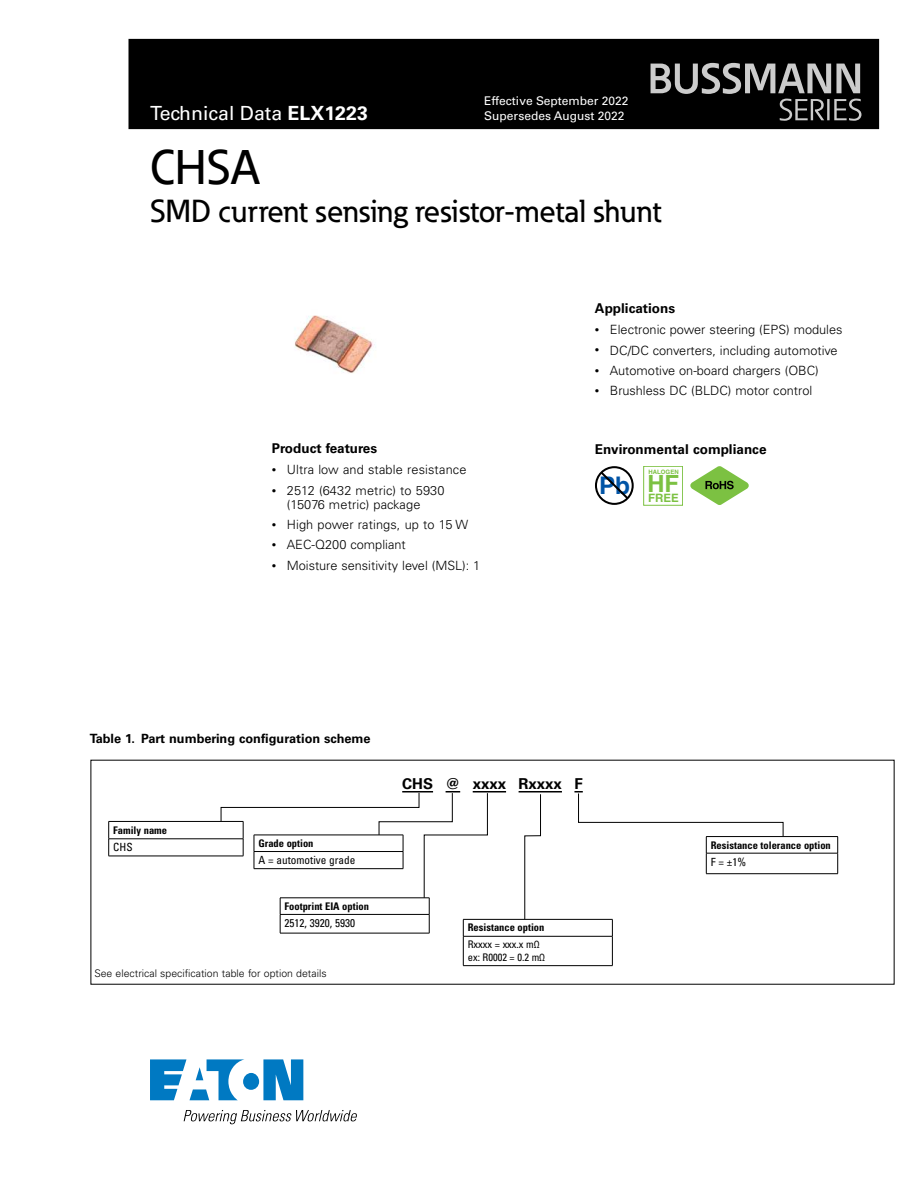
<style>
.page{position:relative;width:918px;height:1188px;background:#fff}
.page>*{position:absolute;margin:0;border:0;box-sizing:border-box;transform-origin:0 0}
.t1{font:500 48px "Eaton";color:#000}
.t2{font:500 31.5px "Eaton";color:#000}
.t3{font:700 24.3px "Helvetica";color:#0054a6}
.t4{font:700 23.7px "Helvetica";color:#7cc142}
.t5{font:19.5px "Univers LT Std";color:#fff}
.t6{font:700 15px "Univers LT Std";color:#000}
.t7{font:700 13.5px "Univers LT Std";color:#000}
.t8{font:300 12.75px "Univers";color:#000}
.t9{font:300 12.75px/14.2px "Univers LT Std";letter-spacing:.01em;color:#000}
.t10{font:700 12.75px "Univers LT Std";color:#000}
.t11{font:12px/15px "Univers LT Std";color:#fff}
.t12{font:700 11.55px "Helvetica";color:#7cc142}
.t13{font:condensed 11.25px "Univers LT Std";color:#000}
.t14{font:700 condensed 10.5px "Univers LT Std";color:#000}
.t15{font:300 10.5px "Univers LT Std";color:#000}
.t16{font:condensed 10.5px/12.8px "Univers LT Std";color:#000}
.t17{font:700 6px "Helvetica";color:#7cc142}
.s1{font-weight:700}
.s2{font-family:"Univers";font-size:9px}
.s3{font-size:9px}
</style>
<div class="page">
<div style="left:129px;top:39px;width:750px;height:90px;background:#000"></div>
<svg style="left:651px;top:63px;width:210px;height:58px"></svg>
<svg style="left:150px;top:1059px;width:153px;height:41px"></svg>
<svg style="left:184px;top:1110px;width:173px;height:14px"></svg>
<svg style="left:595px;top:466px;width:39px;height:39px"></svg>
<div style="left:644px;top:466px;width:39px;height:39px;border:1px solid #7cc142"></div>
<svg style="left:690px;top:466px;width:59px;height:39px"></svg>
<hr style="left:473px;top:791px;width:33px;height:2px;background:#000">
<hr style="left:519px;top:791px;width:43px;height:2px;background:#000">
<hr style="left:109px;top:821px;width:134px;height:1px;background:#000">
<svg style="left:108px;top:822px;width:1px;height:34px"></svg>
<hr style="left:109px;top:856px;width:134px;height:1px;background:#000">
<hr style="left:109px;top:839px;width:134px;height:1px;background:#000">
<hr style="left:706px;top:836px;width:132px;height:1px;background:#000">
<hr style="left:706px;top:853px;width:132px;height:1px;background:#000">
<svg style="left:837px;top:837px;width:1px;height:36px"></svg>
<hr style="left:706px;top:873px;width:132px;height:1px;background:#000">
<hr style="left:463px;top:919px;width:150px;height:1px;background:#000">
<hr style="left:463px;top:936px;width:150px;height:1px;background:#000">
<svg style="left:612px;top:920px;width:1px;height:45px"></svg>
<hr style="left:463px;top:965px;width:150px;height:1px;background:#000">
<svg style="left:220px;top:791px;width:268px;height:174px"></svg>
<svg style="left:574px;top:791px;width:210px;height:83px"></svg>
<svg style="left:524px;top:794px;width:17px;height:126px"></svg>
<img style="left:294px;top:315px;width:81px;height:58px">
<h3 class="t5" style="left:150px;top:106px;width:219px">Technical Data <span class="s1">ELX1223</span></h3>
<p class="t11" style="left:484px;top:94px;width:146px">Effective September 2022<br>Supersedes August 2022</p>
<h1 class="t1" style="left:150px;top:149px;width:111px">CHSA</h1>
<h2 class="t2" style="left:150px;top:199px;width:513px">SMD current sensing resistor-metal shunt</h2>
<p class="t7" style="left:272px;top:442px;width:107px">Product features</p>
<p class="t9" style="left:272px;top:464px;width:196px"><span class="s2">•</span> Ultra low and stable resistance</p>
<p class="t9" style="left:287px;top:484px;width:159px;text-indent:-15px"><span class="s2">•</span> 2512 (6432 metric) to 5930 (15076 metric) package</p>
<p class="t9" style="left:272px;top:519px;width:198px"><span class="s2">•</span> High power ratings, up to 15 W</p>
<p class="t8" style="left:272px;top:540px;width:135px"><span class="s3">•</span> AEC-Q200 compliant</p>
<p class="t8" style="left:272px;top:560px;width:210px"><span class="s3">•</span> Moisture sensitivity level (MSL): 1</p>
<p class="t7" style="left:595px;top:302px;width:82px">Applications</p>
<p class="t8" style="left:595px;top:325px;width:249px"><span class="s3">•</span> Electronic power steering (EPS) modules</p>
<p class="t8" style="left:595px;top:345px;width:244px"><span class="s3">•</span> DC/DC converters, including automotive</p>
<p class="t8" style="left:595px;top:365px;width:225px"><span class="s3">•</span> Automotive on-board chargers (OBC)</p>
<p class="t8" style="left:595px;top:386px;width:219px"><span class="s3">•</span> Brushless DC (BLDC) motor control</p>
<p class="t7" style="left:595px;top:443px;width:173px">Environmental compliance</p>
<h3 class="t3" style="left:599px;top:471px;width:33px">Pb</h3>
<p class="t17" style="left:649px;top:469px;width:32px">HALOGEN</p>
<h3 class="t4" style="left:647px;top:470px;width:33px">HF</h3>
<p class="t12" style="left:648px;top:491px;width:32px">FREE</p>
<p class="t10" style="left:90px;top:733px;width:282px">Table 1. Part numbering configuration scheme</p>
<p class="t14" style="left:113px;top:826px;width:55px">Family name</p>
<p class="t13" style="left:113px;top:843px;width:21px">CHS</p>
<p class="t14" style="left:258px;top:839px;width:57px">Grade option</p>
<p class="t13" style="left:258px;top:856px;width:98px">A = automotive grade</p>
<p class="t14" style="left:285px;top:902px;width:86px">Footprint EIA option</p>
<p class="t13" style="left:285px;top:919px;width:72px">2512, 3920, 5930</p>
<p class="t15" style="left:94px;top:969px;width:234px">See electrical specification table for option details</p>
<p class="t6" style="left:402px;top:777px;width:182px">CHS @ xxxx Rxxxx F</p>
<p class="t14" style="left:468px;top:924px;width:78px">Resistance option</p>
<p class="t16" style="left:468px;top:939px;width:79px">Rxxxx = xxx.x mΩ ex: R0002 = 0.2 mΩ</p>
<p class="t14" style="left:711px;top:841px;width:122px">Resistance tolerance option</p>
<p class="t13" style="left:711px;top:857px;width:37px">F = ±1%</p>
</div>
